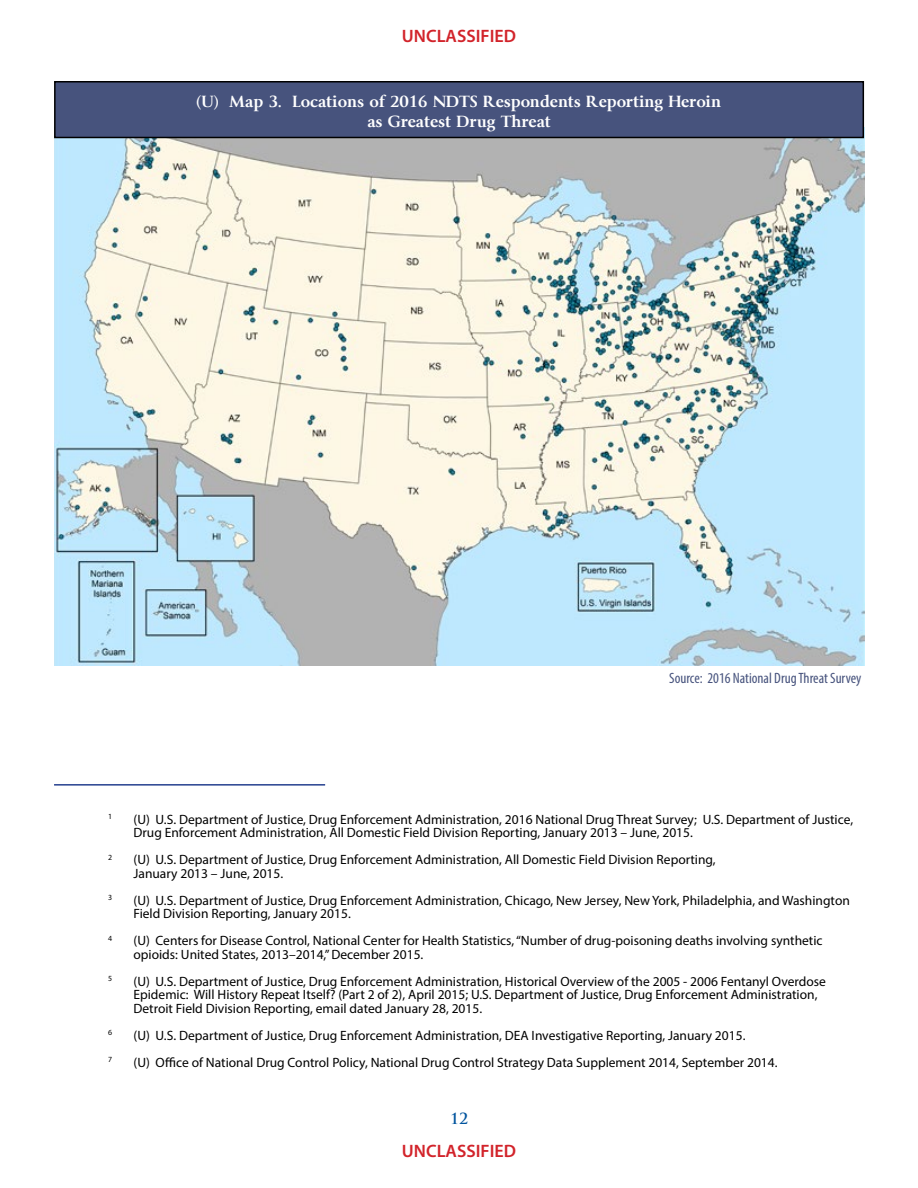
<style>
.page{position:relative;width:918px;height:1188px;background:#fff}
.page>*{position:absolute;margin:0;border:0;box-sizing:border-box;transform-origin:0 0}
.t1{font:600 18px "Myriad Pro";color:#d2232a}
.t2{font:700 15px/19.5px "Byington";color:#fff;text-align:center}
.t3{font:condensed 15px "Myriad Pro";color:#47537d}
.t4{font:700 15px "Trajan Pro";color:#00549e}
.t5{font:13.5px/13.5px "Myriad Pro";color:#000}
.t6{font:7.8px "Myriad Pro";color:#000}
</style>
<div class="page">
<img style="left:54px;top:138px;width:810px;height:527px">
<div style="left:55px;top:82px;width:808px;height:55px;background:#47537d"></div>
<div style="left:54px;top:81px;width:810px;height:57px;border:2px solid #000"></div>
<hr style="left:54px;top:784px;width:271px;height:2px;background:#25408f">
<h1 class="t1" style="left:402px;top:24px;width:116px">UNCLASSIFIED</h1>
<p class="t2" style="left:197px;top:93px;width:526px">(U) Map 3. Locations of 2016 NDTS Respondents Reporting Heroin as Greatest Drug Threat</p>
<p class="t3" style="left:669px;top:669px;width:194px">Source: 2016 National Drug Threat Survey</p>
<p class="t6" style="left:108px;top:812px;width:6px">1</p>
<p class="t5" style="left:134px;top:812px;width:721px">(U) U.S. Department of Justice, Drug Enforcement Administration, 2016 National Drug Threat Survey; U.S. Department of Justice,<br>Drug Enforcement Administration, All Domestic Field Division Reporting, January 2013 – June, 2015.</p>
<p class="t6" style="left:108px;top:852px;width:6px">2</p>
<p class="t5" style="left:134px;top:853px;width:584px">(U) U.S. Department of Justice, Drug Enforcement Administration, All Domestic Field Division Reporting,<br>January 2013 – June, 2015.</p>
<p class="t6" style="left:108px;top:893px;width:6px">3</p>
<p class="t5" style="left:134px;top:893px;width:718px">(U) U.S. Department of Justice, Drug Enforcement Administration, Chicago, New Jersey, New York, Philadelphia, and Washington<br>Field Division Reporting, January 2015.</p>
<p class="t6" style="left:108px;top:933px;width:6px">4</p>
<p class="t5" style="left:134px;top:934px;width:691px">(U) Centers for Disease Control, National Center for Health Statistics, “Number of drug-poisoning deaths involving synthetic opioids: United States, 2013–2014,” December 2015.</p>
<p class="t6" style="left:108px;top:974px;width:6px">5</p>
<p class="t5" style="left:134px;top:974px;width:694px">(U) U.S. Department of Justice, Drug Enforcement Administration, Historical Overview of the 2005 - 2006 Fentanyl Overdose<br>Epidemic: Will History Repeat Itself? (Part 2 of 2), April 2015; U.S. Department of Justice, Drug Enforcement Administration,<br>Detroit Field Division Reporting, email dated January 28, 2015.</p>
<p class="t6" style="left:108px;top:1028px;width:6px">6</p>
<p class="t5" style="left:134px;top:1028px;width:613px">(U) U.S. Department of Justice, Drug Enforcement Administration, DEA Investigative Reporting, January 2015.</p>
<p class="t6" style="left:108px;top:1055px;width:6px">7</p>
<p class="t5" style="left:134px;top:1055px;width:646px">(U) Office of National Drug Control Policy, National Drug Control Strategy Data Supplement 2014, September 2014.</p>
<p class="t4" style="left:450px;top:1109px;width:19px">12</p>
<h1 class="t1" style="left:402px;top:1139px;width:116px">UNCLASSIFIED</h1>
</div>
